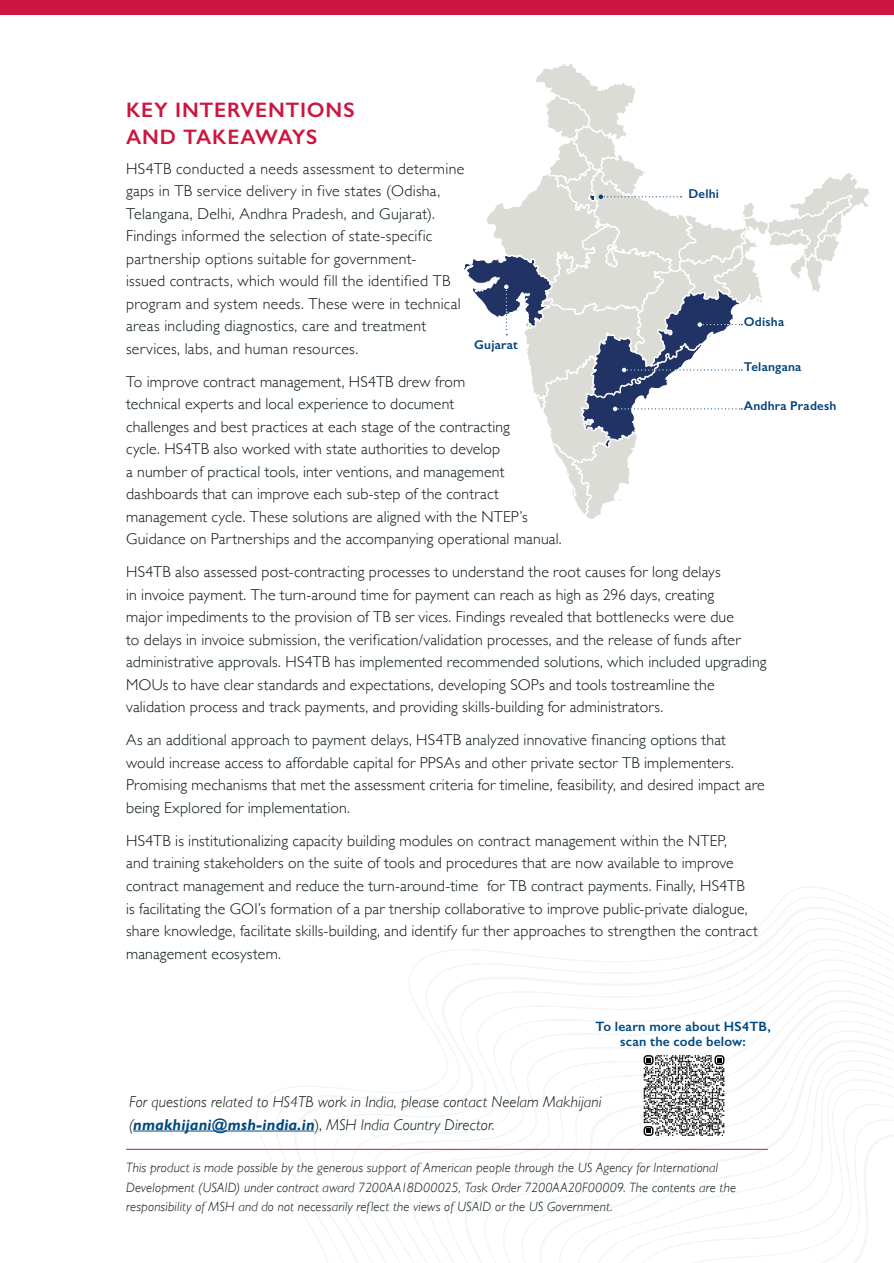
<style>
.page{position:relative;width:894px;height:1263px;background:#fff}
.page>*{position:absolute;margin:0;border:0;box-sizing:border-box;transform-origin:0 0}
.t1{font:600 21px/27px "Gill Sans";letter-spacing:.035em;color:#cd163f}
.t2{font:300 15.75px/22.5px "Gill Sans";letter-spacing:.01em;color:#07170b}
.t3{font:italic 300 15.75px/22.5px "Gill Sans";letter-spacing:.005em;color:#07170b}
.t4{font:italic 300 13.5px/19.5px "Gill Sans";letter-spacing:.01em;color:#07170b}
.t5{font:600 13.5px/15px "Gill Sans";letter-spacing:.01em;color:#004880;text-align:center}
.t6{font:600 12.75px "Gill Sans";letter-spacing:.015em;color:#00437b}
.s1{font-weight:700;color:#004880}
.s2{font-style:normal}
</style>
<div class="page">
<svg style="left:370px;top:948px;width:523px;height:315px"></svg>
<svg style="left:389px;top:959px;width:504px;height:304px"></svg>
<svg style="left:408px;top:969px;width:485px;height:294px"></svg>
<svg style="left:427px;top:979px;width:466px;height:284px"></svg>
<svg style="left:446px;top:989px;width:447px;height:274px"></svg>
<svg style="left:460px;top:998px;width:433px;height:265px"></svg>
<svg style="left:484px;top:1010px;width:409px;height:253px"></svg>
<svg style="left:503px;top:1020px;width:390px;height:243px"></svg>
<svg style="left:521px;top:1030px;width:372px;height:233px"></svg>
<svg style="left:538px;top:1038px;width:355px;height:225px"></svg>
<svg style="left:558px;top:1050px;width:335px;height:213px"></svg>
<svg style="left:577px;top:1059px;width:62px;height:204px"></svg>
<svg style="left:595px;top:1069px;width:44px;height:194px"></svg>
<svg style="left:611px;top:1078px;width:28px;height:185px"></svg>
<svg style="left:630px;top:1088px;width:9px;height:175px"></svg>
<div style="left:0;top:0;width:893px;height:14px;background:#cd163f"></div>
<hr style="left:126px;top:1149px;width:641px;height:1px;background:#cd163f">
<hr style="left:133px;top:1130px;width:181px;height:1px;background:#004880">
<svg style="left:639px;top:1051px;width:254px;height:212px"></svg>
<svg style="left:464px;top:63px;width:406px;height:456px"></svg>
<h1 class="t1" style="left:126px;top:96px;width:230px">KEY INTERVENTIONS<br>AND TAKEAWAYS</h1>
<p class="t2" style="left:126px;top:156px;width:339px">HS4TB conducted a needs assessment to determine gaps in TB service delivery in five states (Odisha, Telangana, Delhi, Andhra Pradesh, and Gujarat).<br>Findings informed the selection of state-specific partnership options suitable for government-<br>issued contracts, which would fill the identified TB program and system needs. These were in technical areas including diagnostics, care and treatment services, labs, and human resources.</p>
<p class="t2" style="left:126px;top:369px;width:437px">To improve contract management, HS4TB drew from<br>technical experts and local experience to document<br>challenges and best practices at each stage of the contracting<br>cycle. HS4TB also worked with state authorities to develop<br>a number of practical tools, inter ventions, and management dashboards that can improve each sub-step of the contract management cycle. These solutions are aligned with the NTEP’s Guidance on Partnerships and the accompanying operational manual.</p>
<p class="t2" style="left:126px;top:560px;width:641px">HS4TB also assessed post-contracting processes to understand the root causes for long delays<br>in invoice payment. The turn-around time for payment can reach as high as 296 days, creating<br>major impediments to the provision of TB ser vices. Findings revealed that bottlenecks were due<br>to delays in invoice submission, the verification/validation processes, and the release of funds after administrative approvals. HS4TB has implemented recommended solutions, which included upgrading MOUs to have clear standards and expectations, developing SOPs and tools tostreamline the validation process and track payments, and providing skills-building for administrators.</p>
<p class="t2" style="left:126px;top:728px;width:640px">As an additional approach to payment delays, HS4TB analyzed innovative financing options that would increase access to affordable capital for PPSAs and other private sector TB implementers.<br>Promising mechanisms that met the assessment criteria for timeline, feasibility, and desired impact are being Explored for implementation.</p>
<p class="t2" style="left:126px;top:829px;width:633px">HS4TB is institutionalizing capacity building modules on contract management within the NTEP,<br>and training stakeholders on the suite of tools and procedures that are now available to improve contract management and reduce the turn-around-time for TB contract payments. Finally, HS4TB<br>is facilitating the GOI’s formation of a par tnership collaborative to improve public-private dialogue, share knowledge, facilitate skills-building, and identify fur ther approaches to strengthen the contract management ecosystem.</p>
<p class="t6" style="left:688px;top:186px;width:32px">Delhi</p>
<p class="t6" style="left:743px;top:314px;width:42px">Odisha</p>
<p class="t6" style="left:474px;top:337px;width:45px">Gujarat</p>
<p class="t6" style="left:743px;top:358px;width:59px">Telangana</p>
<p class="t6" style="left:743px;top:398px;width:94px">Andhra Pradesh</p>
<p class="t5" style="left:595px;top:1018px;width:177px">To learn more about HS4TB, scan the code below:</p>
<p class="t3" style="left:129px;top:1090px;width:474px">For questions related to HS4TB work in India, please contact Neelam Makhijani (<span class="s1">nmakhijani@msh-india.in</span><span class="s2">),</span> MSH India Country Director.</p>
<p class="t4" style="left:126px;top:1158px;width:611px">This product is made possible by the generous support of American people through the US Agency for International<br>Development (USAID) under contract award 7200AA18D00025, Task Order 7200AA20F00009. The contents are the responsibility of MSH and do not necessarily reflect the views of USAID or the US Government.</p>
</div>
